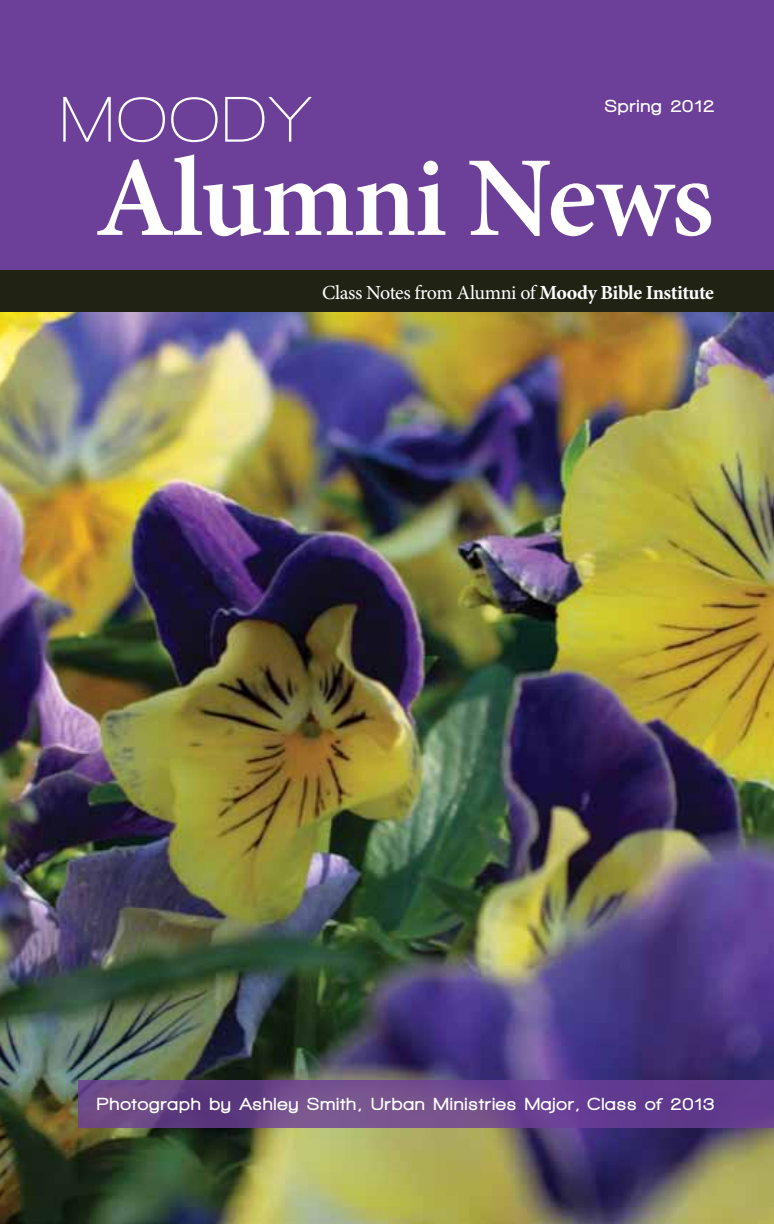
<style>
.page{position:relative;width:774px;height:1224px;background:#fff}
.page>*{position:absolute;margin:0;border:0;box-sizing:border-box;transform-origin:0 0}
.t1{font:600 114px "Minion Pro";letter-spacing:-.02em;color:#fff}
.t2{font:600 66px "Walkway";letter-spacing:.04em;color:#fff}
.t3{font:20px "Minion Pro";letter-spacing:-.025em;color:#fff}
.t4{font:900 18px "Walkway";letter-spacing:.08em;color:#fff}
.s1{font-weight:700}
</style>
<div class="page">
<img style="left:0;top:312px;width:774px;height:912px">
<div style="left:0;top:0;width:774px;height:312px;background:#6c3f98"></div>
<div style="left:0;top:270px;width:774px;height:42px;background:#202313"></div>
<svg style="left:78px;top:1080px;width:696px;height:48px;background:#69448b"></svg>
<h2 class="t2" style="left:60px;top:84px;width:252px">Moody</h2>
<p class="t4" style="left:605px;top:96px;width:110px">Spring 2012</p>
<h1 class="t1" style="left:95px;top:120px;width:620px">Alumni News</h1>
<p class="t3" style="left:322px;top:279px;width:393px">Class Notes from Alumni of <span class="s1">Moody Bible Institute</span></p>
<p class="t4" style="left:97px;top:1094px;width:618px">Photograph by Ashley Smith, Urban Ministries Major, Class of 2013</p>
</div>
